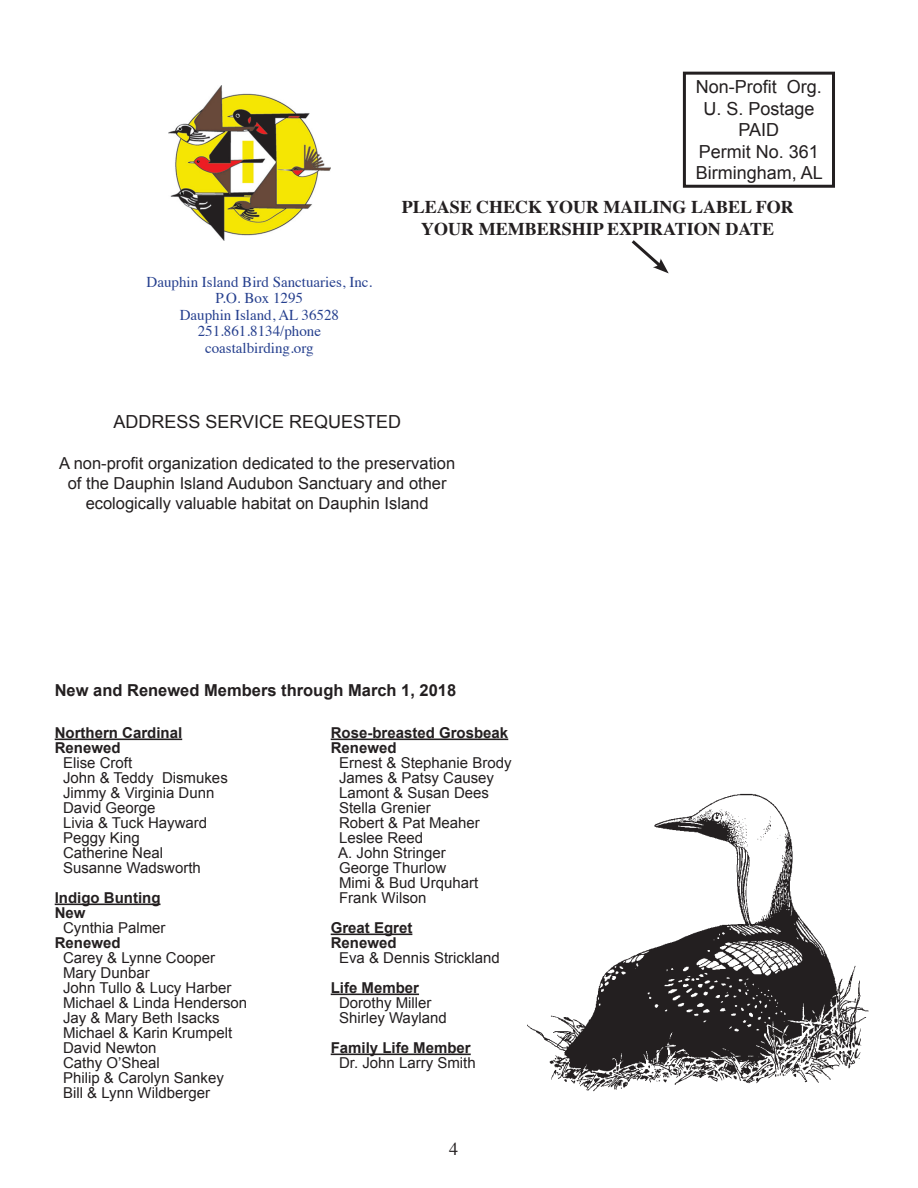
<style>
.page{position:relative;width:918px;height:1188px;background:#fff}
.page>*{position:absolute;margin:0;border:0;box-sizing:border-box;transform-origin:0 0}
.t1{font:18px "Arial";color:#231f20}
.t2{font:700 18px/21.6px "Times";color:#231f20;text-align:center}
.t3{font:18px "Times";color:#231f20}
.t4{font:16.5px "Arial";color:#231f20}
.t5{font:700 16.5px "Arial";color:#231f20}
.t6{font:15px "Arial";color:#231f20}
.t7{font:700 15px "Arial";color:#231f20}
.t8{font:15px "Times";color:#253f8e}
</style>
<div class="page">
<img style="left:527px;top:793px;width:342px;height:299px">
<div style="left:683px;top:72px;width:152px;height:116px;border:3px solid #231f20"></div>
<hr style="left:55px;top:739px;width:127px;height:1px;background:#231f20">
<hr style="left:55px;top:904px;width:106px;height:1px;background:#231f20">
<hr style="left:331px;top:739px;width:177px;height:1px;background:#231f20">
<hr style="left:331px;top:934px;width:81px;height:1px;background:#231f20">
<hr style="left:331px;top:994px;width:88px;height:1px;background:#231f20">
<hr style="left:331px;top:1054px;width:140px;height:1px;background:#231f20">
<svg style="left:631px;top:240px;width:38px;height:33px"></svg>
<img style="left:169px;top:85px;width:162px;height:155px">
<p class="t1" style="left:696px;top:75px;width:128px">Non-Profit Org.</p>
<p class="t1" style="left:703px;top:97px;width:113px">U. S. Postage</p>
<p class="t1" style="left:739px;top:118px;width:42px">PAID</p>
<p class="t1" style="left:699px;top:140px;width:122px">Permit No. 361</p>
<p class="t1" style="left:696px;top:161px;width:129px">Birmingham, AL</p>
<p class="t8" style="left:147px;top:268px;width:227px">Dauphin Island Bird Sanctuaries, Inc.</p>
<p class="t8" style="left:216px;top:284px;width:89px">P.O. Box 1295</p>
<p class="t8" style="left:180px;top:301px;width:161px">Dauphin Island, AL 36528</p>
<p class="t8" style="left:198px;top:317px;width:125px">251.861.8134/phone</p>
<p class="t8" style="left:205px;top:334px;width:110px">coastalbirding.org</p>
<p class="t2" style="left:402px;top:194px;width:393px">PLEASE CHECK YOUR MAILING LABEL FOR<br>YOUR MEMBERSHIP EXPIRATION DATE</p>
<p class="t1" style="left:113px;top:410px;width:289px">ADDRESS SERVICE REQUESTED</p>
<p class="t4" style="left:59px;top:453px;width:398px">A non-profit organization dedicated to the preservation</p>
<p class="t4" style="left:68px;top:472px;width:380px">of the Dauphin Island Audubon Sanctuary and other</p>
<p class="t4" style="left:86px;top:492px;width:345px">ecologically valuable habitat on Dauphin Island</p>
<p class="t5" style="left:55px;top:680px;width:403px">New and Renewed Members through March 1, 2018</p>
<p class="t7" style="left:55px;top:723px;width:129px">Northern Cardinal</p>
<p class="t7" style="left:55px;top:738px;width:67px">Renewed</p>
<p class="t6" style="left:63px;top:753px;width:71px">Elise Croft</p>
<p class="t6" style="left:63px;top:768px;width:166px">John &amp; Teddy Dismukes</p>
<p class="t6" style="left:63px;top:783px;width:153px">Jimmy &amp; Virginia Dunn</p>
<p class="t6" style="left:63px;top:798px;width:94px">David George</p>
<p class="t6" style="left:63px;top:813px;width:146px">Livia &amp; Tuck Hayward</p>
<p class="t6" style="left:63px;top:828px;width:78px">Peggy King</p>
<p class="t6" style="left:63px;top:843px;width:102px">Catherine Neal</p>
<p class="t6" style="left:63px;top:858px;width:139px">Susanne Wadsworth</p>
<p class="t7" style="left:55px;top:888px;width:107px">Indigo Bunting</p>
<p class="t7" style="left:55px;top:903px;width:32px">New</p>
<p class="t6" style="left:63px;top:918px;width:104px">Cynthia Palmer</p>
<p class="t7" style="left:55px;top:933px;width:67px">Renewed</p>
<p class="t6" style="left:63px;top:948px;width:154px">Carey &amp; Lynne Cooper</p>
<p class="t6" style="left:63px;top:963px;width:88px">Mary Dunbar</p>
<p class="t6" style="left:63px;top:978px;width:170px">John Tullo &amp; Lucy Harber</p>
<p class="t6" style="left:63px;top:993px;width:186px">Michael &amp; Linda Henderson</p>
<p class="t6" style="left:63px;top:1008px;width:158px">Jay &amp; Mary Beth Isacks</p>
<p class="t6" style="left:63px;top:1023px;width:171px">Michael &amp; Karin Krumpelt</p>
<p class="t6" style="left:63px;top:1038px;width:95px">David Newton</p>
<p class="t6" style="left:63px;top:1053px;width:98px">Cathy O’Sheal</p>
<p class="t6" style="left:63px;top:1068px;width:162px">Philip &amp; Carolyn Sankey</p>
<p class="t6" style="left:63px;top:1083px;width:148px">Bill &amp; Lynn Wildberger</p>
<p class="t7" style="left:331px;top:723px;width:179px">Rose-breasted Grosbeak</p>
<p class="t7" style="left:331px;top:738px;width:67px">Renewed</p>
<p class="t6" style="left:339px;top:753px;width:174px">Ernest &amp; Stephanie Brody</p>
<p class="t6" style="left:339px;top:768px;width:157px">James &amp; Patsy Causey</p>
<p class="t6" style="left:339px;top:783px;width:152px">Lamont &amp; Susan Dees</p>
<p class="t6" style="left:339px;top:798px;width:93px">Stella Grenier</p>
<p class="t6" style="left:339px;top:813px;width:142px">Robert &amp; Pat Meaher</p>
<p class="t6" style="left:339px;top:828px;width:86px">Leslee Reed</p>
<p class="t6" style="left:338px;top:843px;width:109px">A. John Stringer</p>
<p class="t6" style="left:339px;top:858px;width:109px">George Thurlow</p>
<p class="t6" style="left:339px;top:873px;width:141px">Mimi &amp; Bud Urquhart</p>
<p class="t6" style="left:339px;top:888px;width:89px">Frank Wilson</p>
<p class="t7" style="left:331px;top:918px;width:83px">Great Egret</p>
<p class="t7" style="left:331px;top:933px;width:67px">Renewed</p>
<p class="t6" style="left:339px;top:948px;width:162px">Eva &amp; Dennis Strickland</p>
<p class="t7" style="left:331px;top:978px;width:90px">Life Member</p>
<p class="t6" style="left:339px;top:993px;width:94px">Dorothy Miller</p>
<p class="t6" style="left:339px;top:1008px;width:109px">Shirley Wayland</p>
<p class="t7" style="left:331px;top:1038px;width:142px">Family Life Member</p>
<p class="t6" style="left:339px;top:1053px;width:138px">Dr. John Larry Smith</p>
<p class="t3" style="left:449px;top:1132px;width:10px">4</p>
</div>
